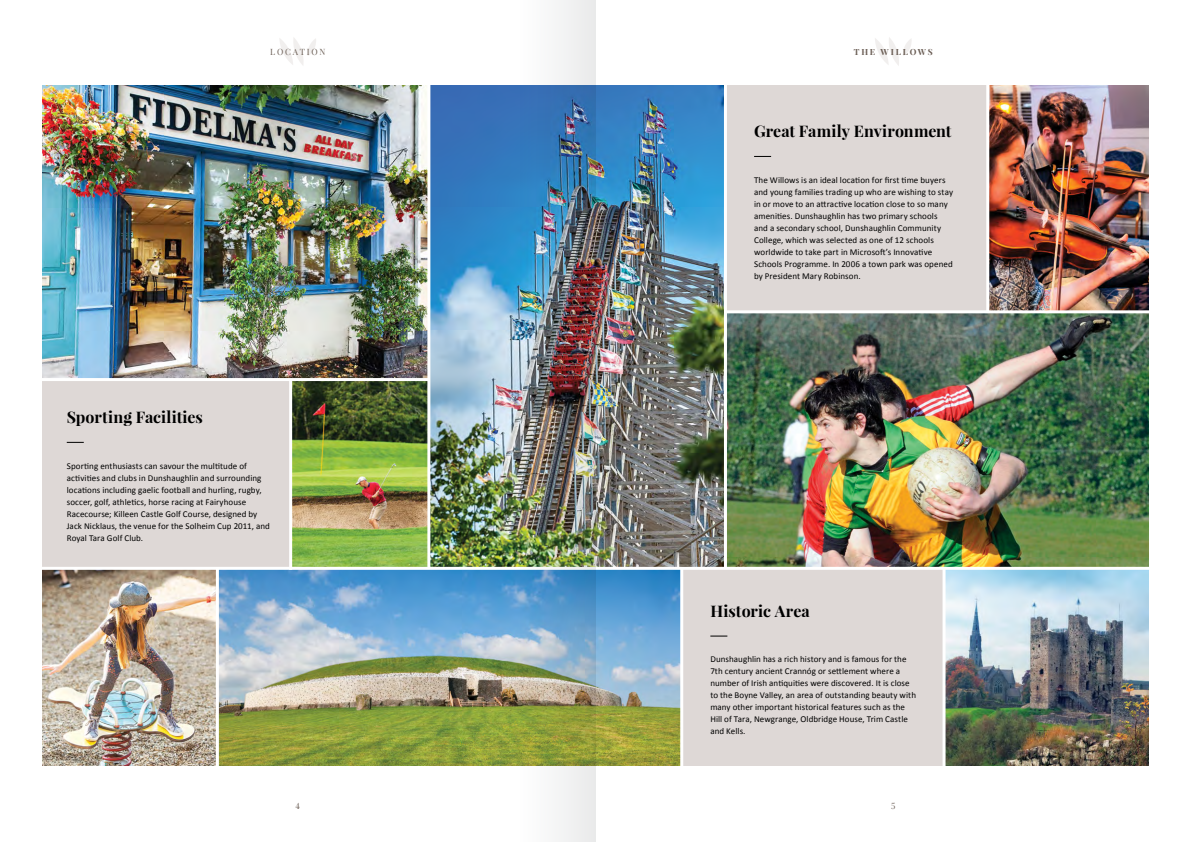
<style>
.page{position:relative;width:1191px;height:842px;background:#fff}
.page>*{position:absolute;margin:0;border:0;box-sizing:border-box;transform-origin:0 0}
.t1{font:700 16px "Playfair Display";color:#000}
.t2{font:9px/12px "Calibri";letter-spacing:.005em;color:#000}
.t3{font:700 8.5px "Playfair Display";letter-spacing:.215em;color:#6b5e55}
.t4{font:8.5px "Playfair Display";letter-spacing:.205em;color:#6b5e55}
</style>
<div class="page">
<img style="left:43px;top:85px;width:384px;height:293px">
<img style="left:430px;top:85px;width:294px;height:482px">
<img style="left:43px;top:570px;width:637px;height:195px">
<div style="left:43px;top:380px;width:248px;height:188px;background:#ded8d6"></div>
<img style="left:292px;top:381px;width:135px;height:186px">
<img style="left:945px;top:570px;width:203px;height:195px">
<img style="left:989px;top:85px;width:159px;height:225px">
<div style="left:725px;top:85px;width:262px;height:227px;background:#ded8d6"></div>
<div style="left:681px;top:568px;width:263px;height:197px;background:#ded8d6"></div>
<img style="left:727px;top:313px;width:421px;height:254px">
<svg style="left:67px;top:442px;width:17px;height:1px"></svg>
<hr style="left:33px;top:378px;width:396px;height:3px;background:#fff">
<hr style="left:289px;top:380px;width:3px;height:190px;background:#fff">
<hr style="left:216px;top:568px;width:3px;height:206px;background:#fff">
<svg style="left:754px;top:156px;width:17px;height:1px"></svg>
<svg style="left:710px;top:635px;width:17px;height:1px"></svg>
<hr style="left:725px;top:310px;width:430px;height:3px;background:#fff">
<hr style="left:680px;top:568px;width:3px;height:206px;background:#fff">
<hr style="left:942px;top:568px;width:3px;height:206px;background:#fff">
<hr style="left:724px;top:79px;width:3px;height:489px;background:#fff">
<hr style="left:986px;top:79px;width:3px;height:233px;background:#fff">
<hr style="left:23px;top:567px;width:1132px;height:3px;background:#fff">
<svg style="left:279px;top:38px;width:37px;height:27px"></svg>
<svg style="left:875px;top:37px;width:37px;height:29px"></svg>
<img style="left:471px;top:0;width:124px;height:842px">
<p class="t4" style="left:270px;top:47px;width:57px">LOCATION</p>
<h1 class="t1" style="left:67px;top:407px;width:138px">Sporting Facilities</h1>
<p class="t2" style="left:67px;top:460px;width:205px">Sporting enthusiasts can savour the multitude of activities and clubs in Dunshaughlin and surrounding locations including gaelic football and hurling, rugby, soccer, golf, athletics, horse racing at Fairyhouse Racecourse; Killeen Castle Golf Course, designed by Jack Nicklaus, the venue for the Solheim Cup 2011, and Royal Tara Golf Club.</p>
<p class="t3" style="left:853px;top:47px;width:80px">THE WILLOWS</p>
<h1 class="t1" style="left:754px;top:121px;width:199px">Great Family Environment</h1>
<p class="t2" style="left:754px;top:174px;width:200px">The Willows is an ideal location for first time buyers and young families trading up who are wishing to stay in or move to an attractive location close to so many amenities. Dunshaughlin has two primary schools and a secondary school, Dunshaughlin Community College, which was selected as one of 12 schools worldwide to take part in Microsoft’s Innovative Schools Programme. In 2006 a town park was opened by President Mary Robinson.</p>
<h1 class="t1" style="left:710px;top:601px;width:101px">Historic Area</h1>
<p class="t2" style="left:710px;top:653px;width:207px">Dunshaughlin has a rich history and is famous for the 7th century ancient Crannóg or settlement where a number of Irish antiquities were discovered. It is close to the Boyne Valley, an area of outstanding beauty with many other important historical features such as the Hill of Tara, Newgrange, Oldbridge House, Trim Castle and Kells.</p>
<p class="t4" style="left:295px;top:800px;width:6px">4</p>
<p class="t4" style="left:891px;top:800px;width:6px">5</p>
</div>
